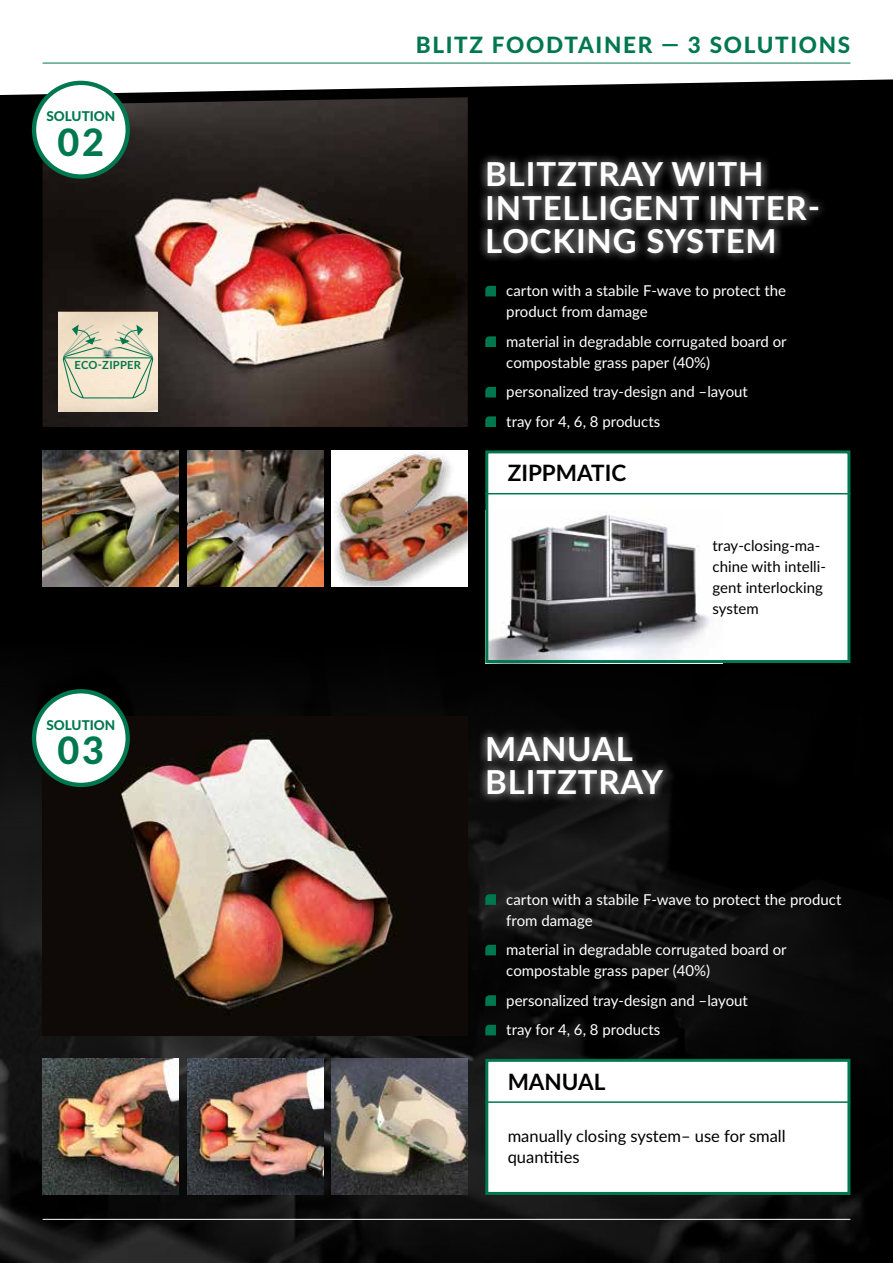
<style>
.page{position:relative;width:893px;height:1263px;background:#fff}
.page>*{position:absolute;margin:0;border:0;box-sizing:border-box;transform-origin:0 0}
.t1{font:800 37.8px "Lato";color:#00784f}
.t2{font:700 33px/33px "Lato";letter-spacing:.025em;color:#fff}
.t3{font:800 22.5px "Lato";letter-spacing:.075em;color:#00784f}
.t4{font:700 22.5px "Lato";color:#000}
.t5{font:16.5px/21px "Lato";color:#000}
.t6{font:15px/21px "Lato";color:#fff}
.t7{font:15px/21px "Lato";color:#000}
.t8{font:800 13.5px "Lato";color:#00784f}
.t9{font:700 11.1px "Lato";letter-spacing:.025em;color:#00784f}
</style>
<div class="page">
<div style="left:0;top:79px;width:893px;height:429px;background:#000"></div>
<img style="left:0;top:508px;width:893px;height:755px">
<div style="left:487px;top:452px;width:362px;height:209px;background:#fff"></div>
<img style="left:489px;top:512px;width:220px;height:147px">
<div style="left:485px;top:450px;width:365px;height:213px;border:3px solid #00784f"></div>
<img style="left:43px;top:97px;width:425px;height:330px">
<img style="left:43px;top:716px;width:425px;height:319px">
<img style="left:43px;top:450px;width:136px;height:136px">
<img style="left:43px;top:1059px;width:136px;height:136px">
<img style="left:187px;top:450px;width:136px;height:136px">
<img style="left:187px;top:1059px;width:136px;height:136px">
<div style="left:332px;top:450px;width:136px;height:136px;background:#fff"></div>
<img style="left:352px;top:452px;width:99px;height:35px">
<img style="left:335px;top:487px;width:133px;height:99px">
<img style="left:332px;top:1059px;width:136px;height:136px">
<div style="left:478px;top:153px;width:349px;height:109px;background:#fff;opacity:.8"></div>
<div style="left:478px;top:728px;width:193px;height:76px;background:#fff;opacity:.8"></div>
<div style="left:34px;top:83px;width:94px;height:94px;background:#fff;border-radius:50%"></div>
<div style="left:32px;top:81px;width:98px;height:98px;border:4px solid #00784f;border-radius:50%"></div>
<div style="left:34px;top:691px;width:94px;height:94px;background:#fff;border-radius:50%"></div>
<div style="left:32px;top:689px;width:98px;height:98px;border:4px solid #00784f;border-radius:50%"></div>
<hr style="left:43px;top:1219px;width:807px;height:1px;background:#fff">
<hr style="left:43px;top:63px;width:807px;height:1px;background:#00784f">
<svg style="left:485px;top:286px;width:11px;height:10px"></svg>
<svg style="left:485px;top:336px;width:11px;height:11px"></svg>
<svg style="left:485px;top:387px;width:11px;height:10px"></svg>
<svg style="left:485px;top:416px;width:11px;height:11px"></svg>
<svg style="left:485px;top:894px;width:11px;height:11px"></svg>
<svg style="left:485px;top:945px;width:11px;height:10px"></svg>
<svg style="left:485px;top:995px;width:11px;height:11px"></svg>
<svg style="left:485px;top:1025px;width:11px;height:10px"></svg>
<div style="left:485px;top:1059px;width:365px;height:136px;background:#fff;border:3px solid #00784f"></div>
<hr style="left:485px;top:493px;width:365px;height:1px;background:#00784f">
<hr style="left:485px;top:1101px;width:365px;height:2px;background:#00784f">
<img style="left:58px;top:312px;width:100px;height:99px">
<svg style="left:63px;top:324px;width:91px;height:75px;background:#dbd9c0"></svg>
<p class="t8" style="left:46px;top:106px;width:70px">SOLUTION</p>
<h1 class="t1" style="left:58px;top:114px;width:48px">02</h1>
<p class="t9" style="left:75px;top:357px;width:68px">ECO-ZIPPER</p>
<p class="t8" style="left:46px;top:715px;width:70px">SOLUTION</p>
<h1 class="t1" style="left:58px;top:722px;width:48px">03</h1>
<h3 class="t3" style="left:416px;top:28px;width:436px">BLITZ FOODTAINER — 3 SOLUTIONS</h3>
<h2 class="t2" style="left:485px;top:157px;width:336px">BLITZTRAY WITH<br>INTELLIGENT INTER-<br>LOCKING SYSTEM</h2>
<p class="t6" style="left:506px;top:280px;width:281px">carton with a stabile F-wave to protect the product from damage</p>
<p class="t6" style="left:506px;top:330px;width:282px">material in degradable corrugated board or compostable grass paper (40%)</p>
<p class="t6" style="left:506px;top:377px;width:243px;line-height:29.5px">personalized tray-design and –layout tray for 4, 6, 8 products</p>
<h3 class="t4" style="left:508px;top:457px;width:120px">ZIPPMATIC</h3>
<h2 class="t2" style="left:485px;top:731px;width:179px">MANUAL<br>BLITZTRAY</h2>
<p class="t7" style="left:713px;top:534px;width:115px">tray-closing-ma&shy;chine with intelli&shy;gent interlocking system</p>
<p class="t6" style="left:506px;top:888px;width:337px">carton with a stabile F-wave to protect the product from damage</p>
<p class="t6" style="left:506px;top:939px;width:282px">material in degradable corrugated board or compostable grass paper (40%)</p>
<p class="t6" style="left:506px;top:985px;width:243px;line-height:29.5px">personalized tray-design and –layout tray for 4, 6, 8 products</p>
<h3 class="t4" style="left:508px;top:1065px;width:99px">MANUAL</h3>
<p class="t5" style="left:508px;top:1124px;width:279px">manually closing system– use for small quantities</p>
</div>
